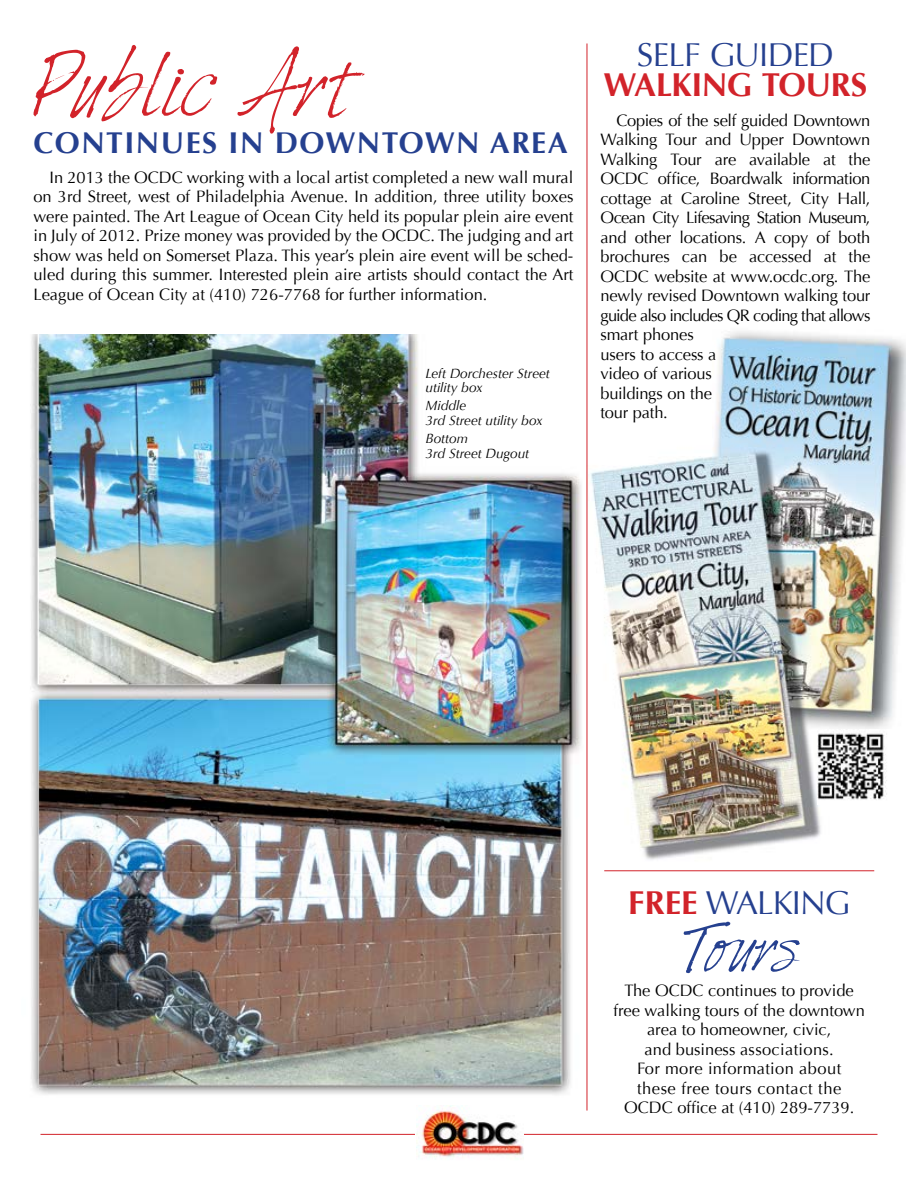
<style>
.page{position:relative;width:918px;height:1188px;background:#fff}
.page>*{position:absolute;margin:0;border:0;box-sizing:border-box;transform-origin:0 0}
.t1{font:75px "Harabara Hand";letter-spacing:-.03em;color:#d2232a}
.t2{font:57px "Harabara Hand";letter-spacing:-.1em;color:#25408f}
.t3{font:700 33px "Optima";letter-spacing:-.015em;color:#d2232a}
.t4{font:33px "Optima";color:#25408f}
.t5{font:700 30px "Optima";letter-spacing:.05em;color:#25408f}
.t6{font:16.5px/19.5px "Optima";letter-spacing:-.01em;color:#000}
.t7{font:italic 13.5px/15px "Optima";color:#000}
.s1{font-weight:400;color:#25408f}
</style>
<div class="page">
<img style="left:30px;top:334px;width:551px;height:761px">
<hr style="left:40px;top:1134px;width:838px;height:1px;background:#d2232a">
<img style="left:416px;top:1105px;width:108px;height:54px">
<img style="left:590px;top:331px;width:316px;height:541px">
<hr style="left:587px;top:44px;width:1px;height:1067px;background:#d2232a">
<img style="left:817px;top:730px;width:76px;height:75px">
<hr style="left:604px;top:870px;width:270px;height:1px;background:#d2232a">
<h1 class="t1" style="left:33px;top:46px;width:326px">Public Art</h1>
<h3 class="t5" style="left:33px;top:125px;width:536px">CONTINUES IN DOWNTOWN AREA</h3>
<p class="t6" style="left:33px;top:167px;width:542px;text-align:justify;text-indent:16px">In 2013 the OCDC working with a local artist completed a new wall mural on 3rd Street, west of Philadelphia Avenue. In addition, three utility boxes were painted. The Art League of Ocean City held its popular plein aire event in July of 2012. Prize money was provided by the OCDC. The judging and art show was held on Somerset Plaza. This year’s plein aire event will be sched&shy;uled during this summer. Interested plein aire artists should contact the Art League of Ocean City at (410) 726-7768 for further information.</p>
<p class="t7" style="left:426px;top:366px;width:126px">Left Dorchester Street utility box</p>
<p class="t7" style="left:426px;top:399px;width:119px">Middle<br>3rd Street utility box</p>
<p class="t7" style="left:426px;top:432px;width:105px">Bottom<br>3rd Street Dugout</p>
<h3 class="t4" style="left:637px;top:35px;width:32px">Self</h3>
<h3 class="t4" style="left:710px;top:35px;width:45px">guided</h3>
<h3 class="t3" style="left:604px;top:65px;width:265px">WALKING TOURS</h3>
<p class="t6" style="left:600px;top:111px;width:272px;text-indent:16px">Copies of the self guided Downtown<br>Walking Tour and Upper Downtown<br>Walking Tour are available at the<br>OCDC office, Boardwalk information cottage at Caroline Street, City Hall,<br>Ocean City Lifesaving Station Museum, and other locations. A copy of both brochures can be accessed at the<br>OCDC website at www.ocdc.org. The newly revised Downtown walking tour guide also includes QR coding that allows smart phones<br>users to access a<br>video of various<br>buildings on the<br>tour path.</p>
<h3 class="t3" style="left:628px;top:883px;width:101px">FREE <span class="s1">wal</span></h3>
<h3 class="t4" style="left:773px;top:883px;width:79px">king</h3>
<h2 class="t2" style="left:684px;top:917px;width:117px">Tours</h2>
<p class="t6" style="left:613px;top:981px;width:253px;text-align:center">The OCDC continues to provide free walking tours of the downtown area to homeowner, civic,<br>and business associations.<br>For more information about<br>these free tours contact the<br>OCDC office at (410) 289-7739.</p>
</div>
